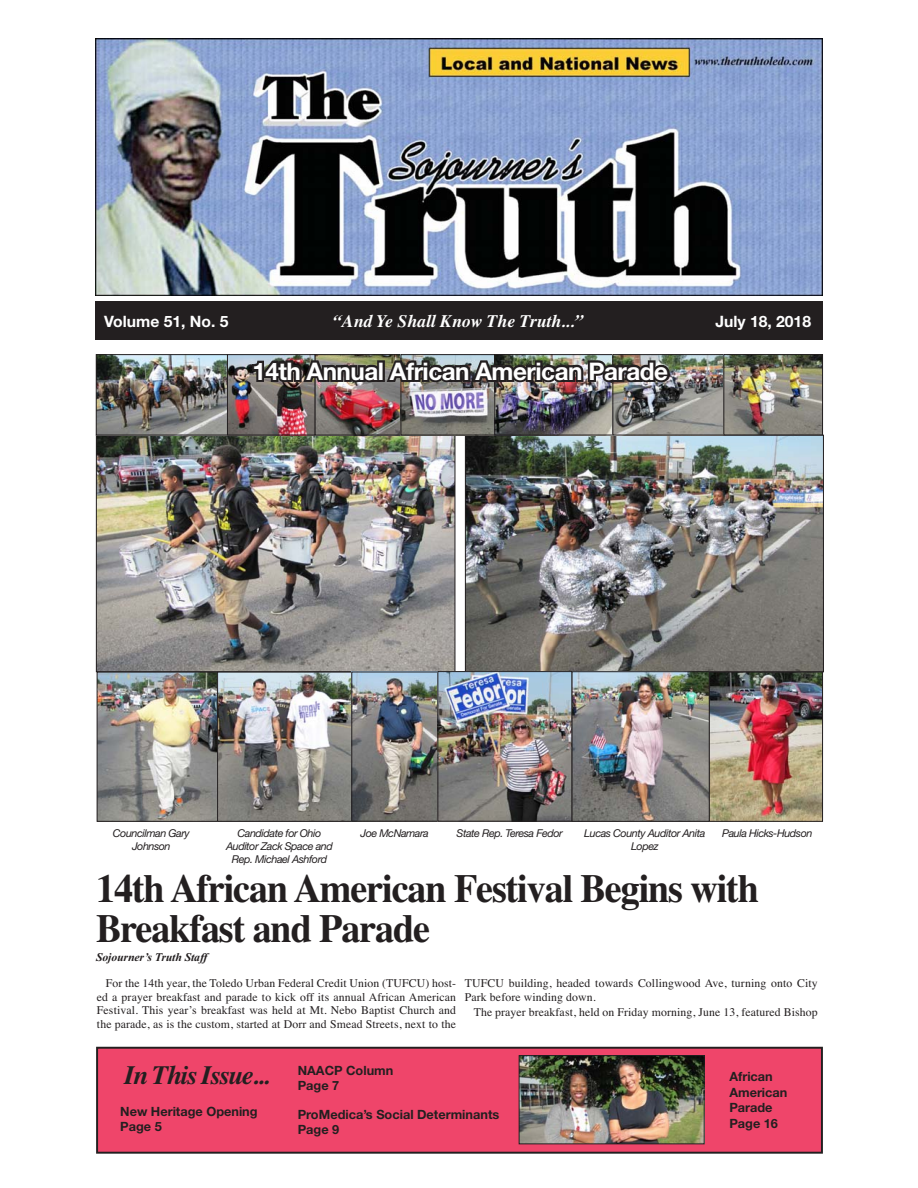
<style>
.page{position:relative;width:918px;height:1188px;background:#fff}
.page>*{position:absolute;margin:0;border:0;box-sizing:border-box;transform-origin:0 0}
.t1{font:700 39.75px/39.3px "Times";letter-spacing:-.03em;color:#231f20;scale:.96 1}
.t2{font:italic 700 26.55px "Times";letter-spacing:-.05em;color:#231f20}
.t3{font:700 24.3px "Helvetica Neue";letter-spacing:-.02em;color:#fff}
.t4{font:italic 700 17.7px "Times";color:#fff}
.t5{font:700 15.75px "Helvetica Neue";color:#fff}
.t6{font:700 12.75px/14.7px "Helvetica Neue";color:#231f20}
.t7{font:11.7px/13.8px "Times";letter-spacing:.01em;color:#231f20;text-align:justify}
.t8{font:italic 700 11.7px "Times New Roman";letter-spacing:-.01em;color:#231f20}
.t9{font:italic 10.8px/12.9px "Helvetica Neue";letter-spacing:-.04em;color:#231f20;text-align:center}
</style>
<div class="page">
<div style="left:95px;top:301px;width:728px;height:39px;background:#231f20"></div>
<img style="left:95px;top:38px;width:728px;height:257px">
<div style="left:97px;top:1048px;width:725px;height:105px;background:#ef456a"></div>
<div style="left:96px;top:1047px;width:727px;height:107px;border:2px solid #231f20"></div>
<img style="left:98px;top:437px;width:355px;height:233px">
<div style="left:96px;top:435px;width:359px;height:237px;border:1px solid #231f20"></div>
<img style="left:467px;top:437px;width:355px;height:233px">
<div style="left:465px;top:435px;width:359px;height:237px;border:1px solid #231f20"></div>
<img style="left:98px;top:356px;width:129px;height:77px">
<div style="left:96px;top:354px;width:134px;height:81px;border:1px solid #231f20"></div>
<img style="left:229px;top:356px;width:592px;height:77px">
<div style="left:227px;top:354px;width:88px;height:81px;border:1px solid #231f20"></div>
<div style="left:315px;top:354px;width:86px;height:81px;border:1px solid #231f20"></div>
<div style="left:401px;top:354px;width:94px;height:81px;border:1px solid #231f20"></div>
<div style="left:495px;top:354px;width:118px;height:81px;border:1px solid #231f20"></div>
<div style="left:613px;top:354px;width:112px;height:81px;border:1px solid #231f20"></div>
<div style="left:724px;top:354px;width:99px;height:81px;border:1px solid #231f20"></div>
<img style="left:99px;top:674px;width:118px;height:145px">
<div style="left:97px;top:672px;width:132px;height:149px;border:1px solid #231f20"></div>
<img style="left:219px;top:674px;width:219px;height:145px">
<div style="left:217px;top:672px;width:135px;height:149px;border:1px solid #231f20"></div>
<div style="left:352px;top:672px;width:96px;height:149px;border:1px solid #231f20"></div>
<img style="left:440px;top:673px;width:381px;height:146px">
<div style="left:438px;top:671px;width:134px;height:150px;border:1px solid #231f20"></div>
<div style="left:572px;top:672px;width:137px;height:149px;border:1px solid #231f20"></div>
<div style="left:709px;top:672px;width:114px;height:149px;border:1px solid #231f20"></div>
<img style="left:250px;top:354px;width:423px;height:37px">
<img style="left:521px;top:1057px;width:181px;height:85px">
<div style="left:519px;top:1055px;width:185px;height:89px;border:1px solid #231f20"></div>
<h3 class="t5" style="left:104px;top:316px;width:126px">Volume 51, No. 5</h3>
<h3 class="t4" style="left:333px;top:315px;width:252px">“And Ye Shall Know The Truth...”</h3>
<h3 class="t5" style="left:715px;top:316px;width:97px">July 18, 2018</h3>
<h3 class="t3" style="left:252px;top:362px;width:417px">14th Annual African American Parade</h3>
<p class="t9" style="left:113px;top:827px;width:78px">Councilman Gary<br>Johnson</p>
<p class="t9" style="left:226px;top:827px;width:108px">Candidate for Ohio<br>Auditor Zack Space and<br>Rep. Michael Ashford</p>
<p class="t9" style="left:361px;top:827px;width:70px">Joe McNamara</p>
<p class="t9" style="left:457px;top:827px;width:108px">State Rep. Teresa Fedor</p>
<p class="t9" style="left:584px;top:827px;width:123px">Lucas County Auditor Anita<br>Lopez</p>
<p class="t9" style="left:722px;top:827px;width:92px">Paula Hicks-Hudson</p>
<h1 class="t1" style="left:96px;top:873px;width:692px">14th African American Festival Begins with<br>Breakfast and Parade</h1>
<p class="t8" style="left:96px;top:950px;width:113px">Sojourner’s Truth Staff</p>
<p class="t7" style="left:97px;top:977px;width:361px;text-indent:9px">For the 14th year, the Toledo Urban Federal Credit Union (TUFCU) host&shy;ed a prayer breakfast and parade to kick off its annual African American Festival. This year’s breakfast was held at Mt. Nebo Baptist Church and the parade, as is the custom, started at Dorr and Smead Streets, next to the</p>
<p class="t7" style="left:465px;top:977px;width:354px">TUFCU building, headed towards Collingwood Ave, turning onto City<br>Park before winding down.</p>
<p class="t7" style="left:474px;top:1006px;width:346px">The prayer breakfast, held on Friday morning, June 13, featured Bishop</p>
<h2 class="t2" style="left:124px;top:1065px;width:147px">In This Issue...</h2>
<p class="t6" style="left:120px;top:1106px;width:139px">New Heritage Opening<br>Page 5</p>
<p class="t6" style="left:298px;top:1064px;width:97px">NAACP Column<br>Page 7</p>
<p class="t6" style="left:298px;top:1108px;width:203px">ProMedica’s Social Determinants<br>Page 9</p>
<p class="t6" style="left:729px;top:1070px;width:60px;line-height:15.8px">African<br>American<br>Parade<br>Page 16</p>
</div>
